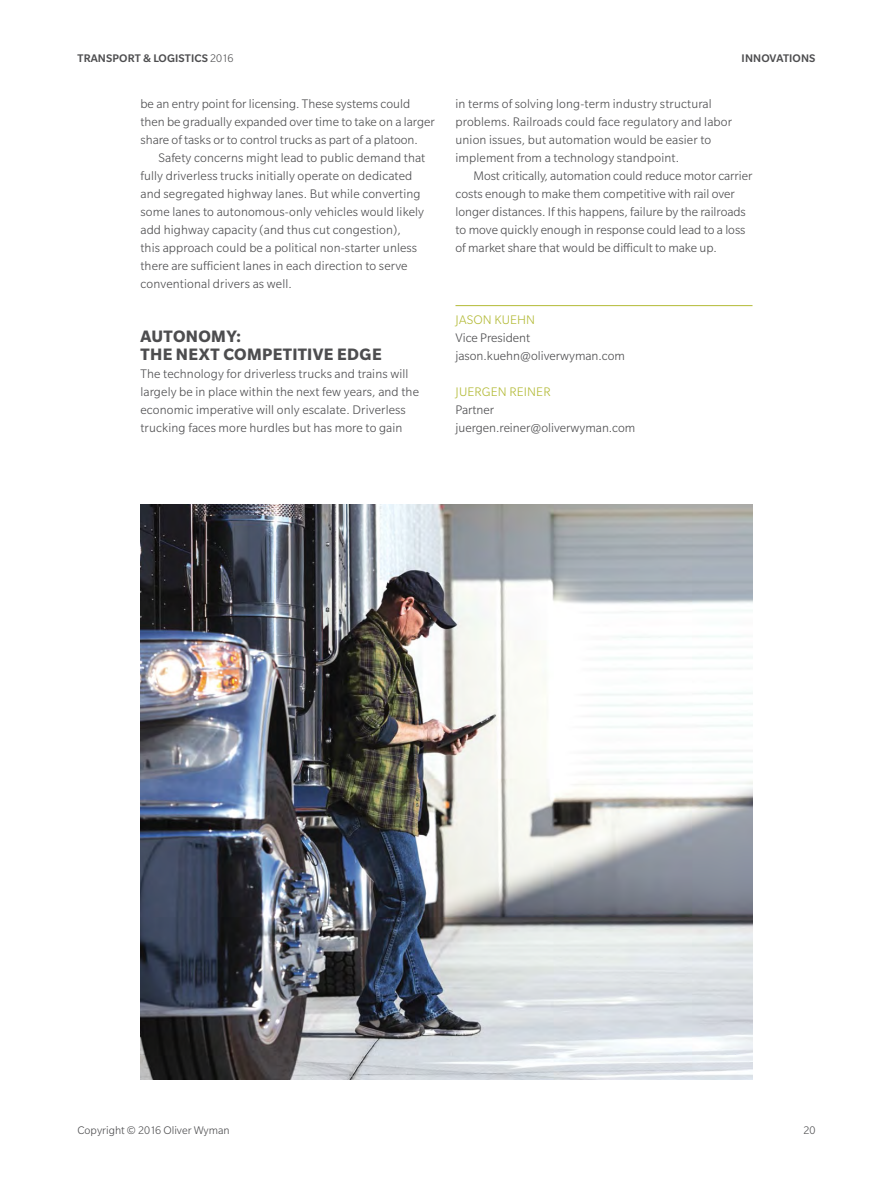
<style>
.page{position:relative;width:893px;height:1188px;background:#fff}
.page>*{position:absolute;margin:0;border:0;box-sizing:border-box;transform-origin:0 0}
.t1{font:700 18px/18px "Slate Pro";letter-spacing:.02em;color:#4d4d4f}
.t2{font:300 13.5px/18px "Slate Pro";letter-spacing:.01em;color:#4d4d4f}
.t3{font:300 13.5px "Slate Pro";letter-spacing:.01em;color:#b3ba36}
.t4{font:500 12px "Slate Pro";letter-spacing:.01em;color:#4d4d4f}
.t5{font:300 12px "Slate Pro";color:#4d4d4f}
.s1{font-weight:300}
</style>
<div class="page">
<img style="left:140px;top:504px;width:612px;height:576px">
<hr style="left:455px;top:305px;width:297px;height:1px;background:#b3ba36">
<p class="t4" style="left:78px;top:52px;width:157px">TRANSPORT &amp; LOGISTICS <span class="s1">2016</span></p>
<p class="t4" style="left:742px;top:52px;width:13px">INNO</p>
<p class="t4" style="left:770px;top:52px;width:9px">VATIONS</p>
<p class="t2" style="left:140px;top:95px;width:296px">be an entry point for licensing. These systems could then be gradually expanded over time to take on a larger share of tasks or to control trucks as part of a platoon.</p>
<p class="t2" style="left:140px;top:149px;width:286px;text-indent:18px">Safety concerns might lead to public demand that fully driverless trucks initially operate on dedicated and segregated highway lanes. But while converting some lanes to autonomous-only vehicles would likely add highway capacity (and thus cut congestion),<br>this approach could be a political non-starter unless there are sufficient lanes in each direction to serve conventional drivers as well.</p>
<h1 class="t1" style="left:141px;top:327px;width:243px">AUTONOMY:<br>THE NEXT COMPETITIVE EDGE</h1>
<p class="t2" style="left:140px;top:365px;width:280px">The technology for driverless trucks and trains will largely be in place within the next few years, and the economic imperative will only escalate. Driverless trucking faces more hurdles but has more to gain</p>
<p class="t2" style="left:455px;top:95px;width:278px">in terms of solving long-term industry structural problems. Railroads could face regulatory and labor union issues, but automation would be easier to implement from a technology standpoint.</p>
<p class="t2" style="left:455px;top:167px;width:298px;text-indent:18px">Most critically, automation could reduce motor carrier costs enough to make them competitive with rail over longer distances. If this happens, failure by the railroads to move quickly enough in response could lead to a loss of market share that would be difficult to make up.</p>
<p class="t3" style="left:456px;top:313px;width:81px">JASON KUEHN</p>
<p class="t2" style="left:455px;top:329px;width:171px">Vice President jason.kuehn@oliverwyman.com</p>
<p class="t3" style="left:456px;top:385px;width:97px">JUERGEN REINER</p>
<p class="t2" style="left:455px;top:401px;width:181px">Partner juergen.reiner@oliverwyman.com</p>
<p class="t5" style="left:77px;top:1124px;width:154px">Copyright © 2016 Oliver Wyman</p>
<p class="t5" style="left:803px;top:1124px;width:13px">20</p>
</div>
